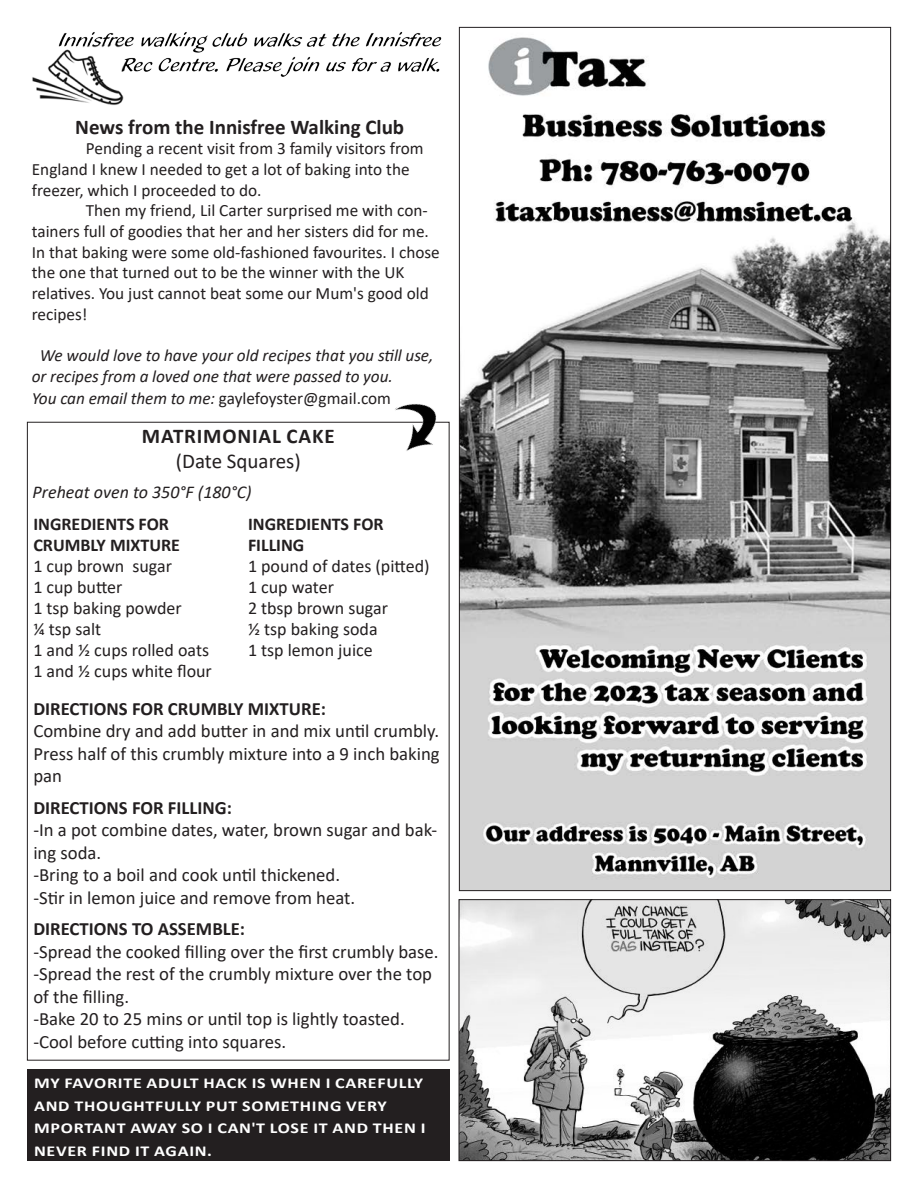
<style>
.page{position:relative;width:918px;height:1188px;background:#fff}
.page>*{position:absolute;margin:0;border:0;box-sizing:border-box;transform-origin:0 0}
.t1{font:700 21px "Calibri";color:#231f20}
.t2{font:700 21px "Calibri";letter-spacing:.04em;color:#231f20}
.t3{font:21px "Calibri";color:#231f20}
.t4{font:18.75px/22.5px "Calibri";color:#231f20}
.t5{font:700 18.75px "Calibri";color:#231f20}
.t6{font:18px "Calibri";color:#231f20}
.t7{font:700 18px "Calibri";color:#231f20}
.t8{font:italic 18px "Calibri";color:#231f20}
.t9{font:17.25px/20.7px "Calibri";color:#231f20}
.t10{font:italic 17.25px/20.7px "Calibri";letter-spacing:-.005em;color:#231f20}
.t11{font:700 15.15px/22.5px "Calibri";letter-spacing:.04em;color:#fff;scale:1.19 1}
.s1{font-style:italic}
</style>
<div class="page">
<img style="left:32px;top:32px;width:410px;height:73px">
<img style="left:377px;top:404px;width:73px;height:62px">
<img style="left:461px;top:37px;width:428px;height:852px">
<img style="left:461px;top:901px;width:428px;height:258px">
<div style="left:459px;top:899px;width:432px;height:262px;border:1px solid #231f20"></div>
<div style="left:27px;top:1069px;width:423px;height:92px;background:#231f20"></div>
<p class="t1" style="left:75px;top:112px;width:330px">News from the Innisfree Walking Club</p>
<p class="t9" style="left:32px;top:138px;width:393px;text-indent:54px">Pending a recent visit from 3 family visitors from<br>England I knew I needed to get a lot of baking into the freezer, which I proceeded to do.</p>
<p class="t9" style="left:32px;top:200px;width:410px;text-indent:54px">Then my friend, Lil Carter surprised me with con&shy;tainers full of goodies that her and her sisters did for me.<br>In that baking were some old-fashioned favourites. I chose the one that turned out to be the winner with the UK relatives. You just cannot beat some our Mum's good old recipes!</p>
<p class="t10" style="left:32px;top:344px;width:403px;text-indent:8px">We would love to have your old recipes that you still use, or recipes from a loved one that were passed to you.</p>
<p class="t9" style="left:32px;top:387px;width:361px"><span class="s1">You can email them to me:</span> gaylefoyster@gmail.com</p>
<p class="t2" style="left:142px;top:421px;width:194px">MATRIMONIAL CAKE</p>
<p class="t3" style="left:176px;top:447px;width:126px">(Date Squares)</p>
<p class="t8" style="left:33px;top:480px;width:221px">Preheat oven to 350°F (180°C)</p>
<p class="t7" style="left:33px;top:512px;width:137px">INGREDIENTS FOR</p>
<p class="t7" style="left:33px;top:533px;width:148px">CRUMBLY MIXTURE</p>
<p class="t6" style="left:33px;top:554px;width:140px">1 cup brown sugar</p>
<p class="t6" style="left:33px;top:575px;width:91px">1 cup butter</p>
<p class="t6" style="left:33px;top:596px;width:150px">1 tsp baking powder</p>
<p class="t6" style="left:33px;top:617px;width:69px">¼ tsp salt</p>
<p class="t6" style="left:33px;top:638px;width:177px">1 and ½ cups rolled oats</p>
<p class="t6" style="left:33px;top:659px;width:180px">1 and ½ cups white flour</p>
<p class="t7" style="left:248px;top:512px;width:137px">INGREDIENTS FOR</p>
<p class="t7" style="left:248px;top:533px;width:58px">FILLING</p>
<p class="t6" style="left:248px;top:554px;width:183px">1 pound of dates (pitted)</p>
<p class="t6" style="left:248px;top:575px;width:87px">1 cup water</p>
<p class="t6" style="left:248px;top:596px;width:141px">2 tbsp brown sugar</p>
<p class="t6" style="left:248px;top:617px;width:131px">½ tsp baking soda</p>
<p class="t6" style="left:248px;top:638px;width:126px">1 tsp lemon juice</p>
<p class="t5" style="left:33px;top:695px;width:294px">DIRECTIONS FOR CRUMBLY MIXTURE:</p>
<p class="t4" style="left:33px;top:719px;width:407px">Combine dry and add butter in and mix until crumbly.</p>
<p class="t4" style="left:33px;top:742px;width:408px">Press half of this crumbly mixture into a 9 inch baking pan</p>
<p class="t5" style="left:33px;top:794px;width:200px">DIRECTIONS FOR FILLING:</p>
<p class="t4" style="left:33px;top:818px;width:405px">-In a pot combine dates, water, brown sugar and bak&shy;ing soda.</p>
<p class="t4" style="left:33px;top:863px;width:308px">-Bring to a boil and cook until thickened.</p>
<p class="t4" style="left:33px;top:886px;width:323px">-Stir in lemon juice and remove from heat.</p>
<p class="t5" style="left:33px;top:916px;width:213px">DIRECTIONS TO ASSEMBLE:</p>
<p class="t4" style="left:33px;top:940px;width:407px">-Spread the cooked filling over the first crumbly base.</p>
<p class="t4" style="left:33px;top:962px;width:400px">-Spread the rest of the crumbly mixture over the top of the filling.</p>
<p class="t4" style="left:33px;top:1007px;width:373px">-Bake 20 to 25 mins or until top is lightly toasted.</p>
<p class="t4" style="left:33px;top:1030px;width:254px">-Cool before cutting into squares.</p>
<p class="t11" style="left:34px;top:1072px;width:329px">MY FAVORITE ADULT HACK IS WHEN I CAREFULLY<br>AND THOUGHTFULLY PUT SOMETHING VERY</p>
<p class="t11" style="left:34px;top:1117px;width:330px">MPORTANT AWAY SO I CAN'T LOSE IT AND THEN I<br>NEVER FIND IT AGAIN.</p>
</div>
